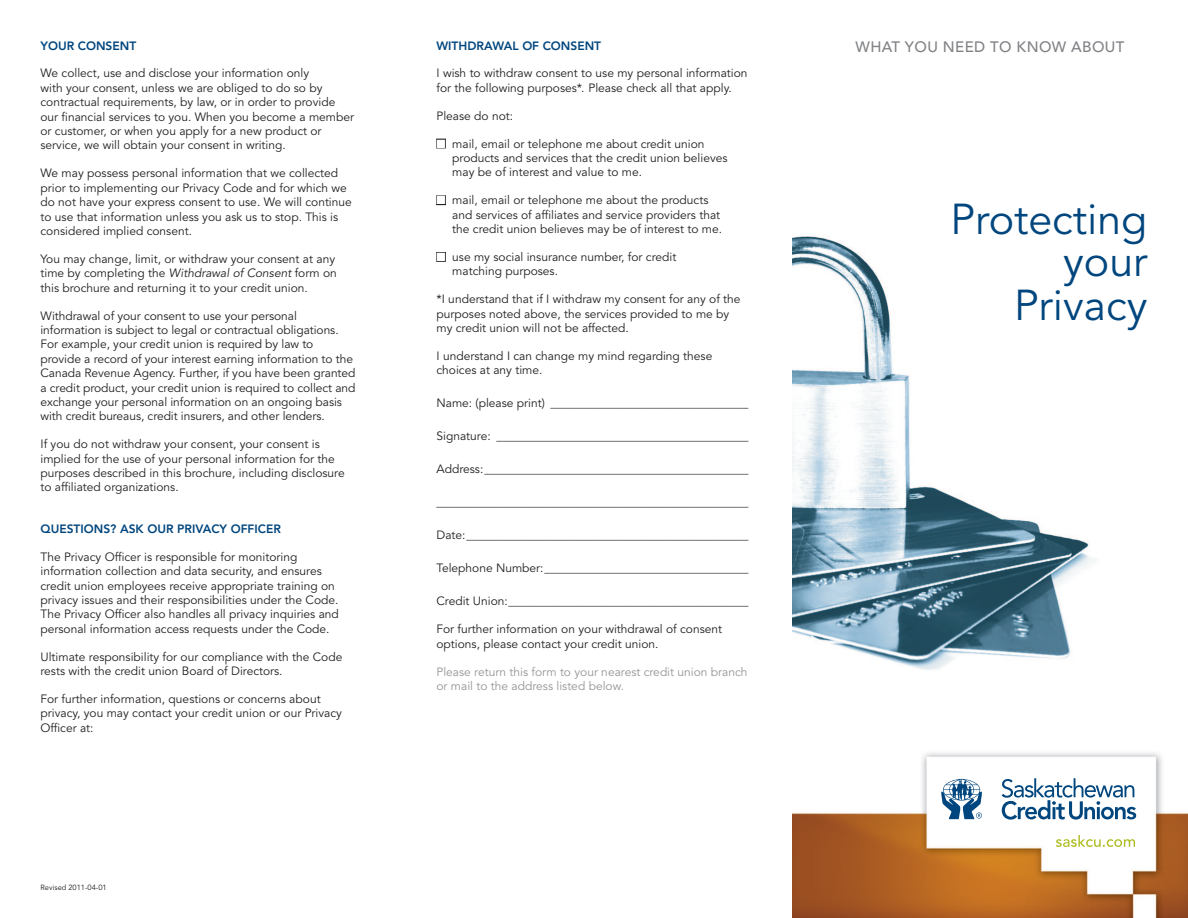
<style>
.page{position:relative;width:1188px;height:918px;background:#fff}
.page>*{position:absolute;margin:0;border:0;box-sizing:border-box;transform-origin:0 0}
.t1{font:42.9px/42.9px "Avenir LT Std";color:#00467e;text-align:right}
.t2{font:500 15px "Avenir LT Std";letter-spacing:.025em;color:#808285}
.body{font:12px/14.4px "Avenir LT Std";color:#231f20}
.body-2{font:12px/14.4px "Avenir LT Std";color:#939598}
.t3{font:800 12px "Avenir LT Std";color:#00467e}
.t4{font:7.5px "Avenir LT Std";color:#231f20}
.s1{font-style:italic}
.s2{color:#fff}
</style>
<div class="page">
<img style="left:792px;top:236px;width:396px;height:682px">
<svg style="left:1002px;top:778px;width:134px;height:42px"></svg>
<svg style="left:941px;top:779px;width:41px;height:40px"></svg>
<svg style="left:1056px;top:835px;width:79px;height:12px"></svg>
<div style="left:436px;top:139px;width:10px;height:9px;border:2px solid #231f20"></div>
<div style="left:436px;top:195px;width:10px;height:10px;border:2px solid #231f20"></div>
<div style="left:436px;top:252px;width:10px;height:10px;border:2px solid #231f20"></div>
<p class="t3" style="left:40px;top:38px;width:97px">YOUR CONSENT</p>
<p class="t2" style="left:856px;top:38px;width:270px">WHAT YOU NEED TO KNOW ABOUT</p>
<p class="body" style="left:40px;top:66px;width:315px">We collect, use and disclose your information only<br>with your consent, unless we are obliged to do so by contractual requirements, by law, or in order to provide our financial services to you. When you become a member or customer, or when you apply for a new product or service, we will obtain your consent in writing.</p>
<p class="body" style="left:40px;top:166px;width:313px">We may possess personal information that we collected prior to implementing our Privacy Code and for which we do not have your express consent to use. We will continue to use that information unless you ask us to stop. This is considered implied consent.</p>
<p class="body" style="left:40px;top:252px;width:298px">You may change, limit, or withdraw your consent at any time by completing the <span class="s1">Withdrawal of Consent</span> form on this brochure and returning it to your credit union.</p>
<p class="body" style="left:40px;top:309px;width:316px">Withdrawal of your consent to use your personal information is subject to legal or contractual obligations.<br>For example, your credit union is required by law to provide a record of your interest earning information to the Canada Revenue Agency. Further, if you have been granted a credit product, your credit union is required to collect and exchange your personal information on an ongoing basis with credit bureaus, credit insurers, and other lenders.</p>
<p class="body" style="left:40px;top:437px;width:306px">If you do not withdraw your consent, your consent is implied for the use of your personal information for the purposes described in this brochure, including disclosure to affiliated organizations.</p>
<p class="t3" style="left:40px;top:522px;width:242px">QUESTIONS? ASK OUR PRIVACY OFFICER</p>
<p class="body" style="left:40px;top:550px;width:300px">The Privacy Officer is responsible for monitoring information collection and data security, and ensures credit union employees receive appropriate training on privacy issues and their responsibilities under the Code.<br>The Privacy Officer also handles all privacy inquiries and personal information access requests under the Code.</p>
<p class="body" style="left:40px;top:650px;width:303px">Ultimate responsibility for our compliance with the Code rests with the credit union Board of Directors.</p>
<p class="body" style="left:40px;top:692px;width:303px">For further information, questions or concerns about privacy, you may contact your credit union or our Privacy<br>Officer at:</p>
<p class="t3" style="left:436px;top:38px;width:166px">WITHDRAWAL OF CONSENT</p>
<p class="body" style="left:436px;top:66px;width:313px">I wish to withdraw consent to use my personal information for the following purposes*. Please check all that apply.</p>
<p class="body" style="left:436px;top:109px;width:78px">Please do not:</p>
<p class="body" style="left:452px;top:137px;width:277px;text-indent:-16px"><span class="s2">■</span> mail, email or telephone me about credit union products and services that the credit union believes may be of interest and value to me.</p>
<p class="body" style="left:452px;top:193px;width:271px;text-indent:-16px"><span class="s2">■</span> mail, email or telephone me about the products and services of affiliates and service providers that the credit union believes may be of interest to me.</p>
<p class="body" style="left:452px;top:250px;width:226px;text-indent:-16px"><span class="s2">■</span> use my social insurance number, for credit matching purposes.</p>
<p class="body" style="left:436px;top:292px;width:306px">*I understand that if I withdraw my consent for any of the purposes noted above, the services provided to me by my credit union will not be affected.</p>
<p class="body" style="left:436px;top:349px;width:277px">I understand I can change my mind regarding these choices at any time.</p>
<p class="body" style="left:436px;top:396px;width:313px">Name: (please print) _________________________________</p>
<p class="body" style="left:436px;top:429px;width:313px">Signature: __________________________________________</p>
<p class="body" style="left:436px;top:462px;width:313px">Address:____________________________________________</p>
<p class="body" style="left:436px;top:495px;width:313px">____________________________________________________</p>
<p class="body" style="left:436px;top:528px;width:313px">Date:_______________________________________________</p>
<p class="body" style="left:436px;top:561px;width:313px">Telephone Number:__________________________________</p>
<p class="body" style="left:436px;top:594px;width:313px">Credit Union:________________________________________</p>
<p class="body" style="left:436px;top:622px;width:287px">For further information on your withdrawal of consent options, please contact your credit union.</p>
<p class="body-2" style="left:436px;top:665px;width:313px">Please return this form to your nearest credit union branch or mail to the address listed below.</p>
<p class="t1" style="left:951px;top:199px;width:198px">Protecting your<br>Privacy</p>
<p class="t4" style="left:40px;top:883px;width:68px">Revised 2011-04-01</p>
</div>
